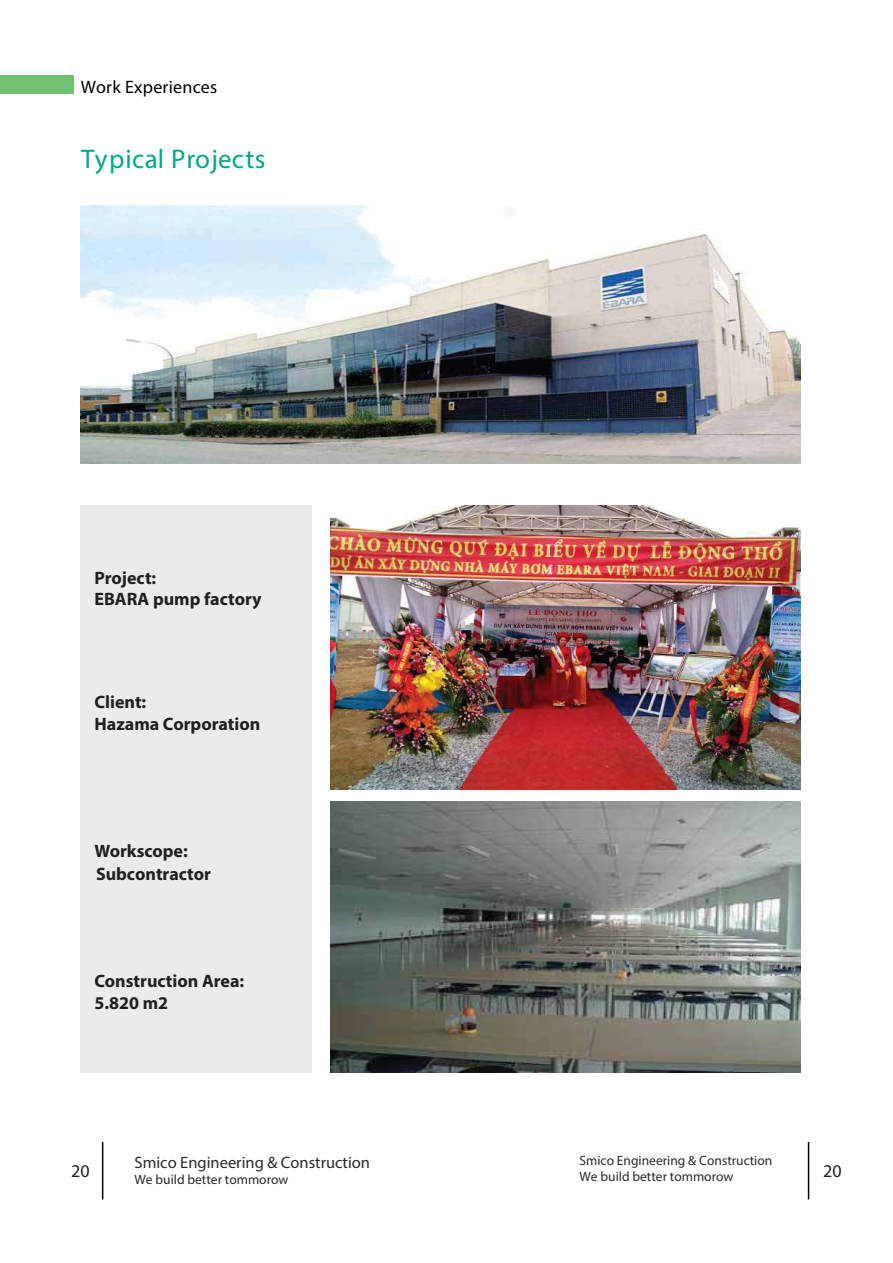
<style>
.page{position:relative;width:893px;height:1263px;background:#fff}
.page>*{position:absolute;margin:0;border:0;box-sizing:border-box;transform-origin:0 0}
.t1{font:27px "Myriad Pro";letter-spacing:.015em;color:#00a785}
.t2{font:700 18px/21.6px "Myriad Pro";color:#231f20}
.t3{font:18px "Myriad Pro";letter-spacing:.015em;color:#010101}
.t4{font:18px "Myriad Pro";color:#231f20}
.t5{font:16.5px "Myriad Pro";color:#2a2929}
.t6{font:13.5px/16.2px "Myriad Pro";color:#2a2929}
</style>
<div class="page">
<hr style="left:102px;top:1142px;width:1px;height:57px;background:#010101">
<hr style="left:808px;top:1142px;width:1px;height:57px;background:#010101">
<div style="left:0;top:75px;width:74px;height:18px;background:#70c06e"></div>
<img style="left:330px;top:802px;width:470px;height:271px">
<div style="left:81px;top:505px;width:231px;height:568px;background:#ecebea"></div>
<img style="left:81px;top:206px;width:719px;height:258px">
<img style="left:330px;top:505px;width:470px;height:284px">
<p class="t3" style="left:81px;top:76px;width:138px">Work Experiences</p>
<h1 class="t1" style="left:81px;top:142px;width:186px">Typical Projects</h1>
<p class="t2" style="left:94px;top:566px;width:169px">Project:<br>EBARA pump factory</p>
<p class="t2" style="left:94px;top:691px;width:167px">Client:<br>Hazama Corporation</p>
<p class="t2" style="left:94px;top:839px;width:95px">Workscope:</p>
<p class="t2" style="left:96px;top:863px;width:116px">Subcontractor</p>
<p class="t2" style="left:95px;top:970px;width:151px">Construction Area:<br>5.820 m2</p>
<p class="t6" style="left:580px;top:1152px;width:194px">Smico Engineering &amp; Construction<br>We build better tommorow</p>
<p class="t5" style="left:135px;top:1152px;width:237px">Smico Engineering &amp; Construction</p>
<p class="t6" style="left:135px;top:1171px;width:155px">We build better tommorow</p>
<p class="t4" style="left:71px;top:1159px;width:20px">20</p>
<p class="t4" style="left:823px;top:1159px;width:20px">20</p>
</div>
